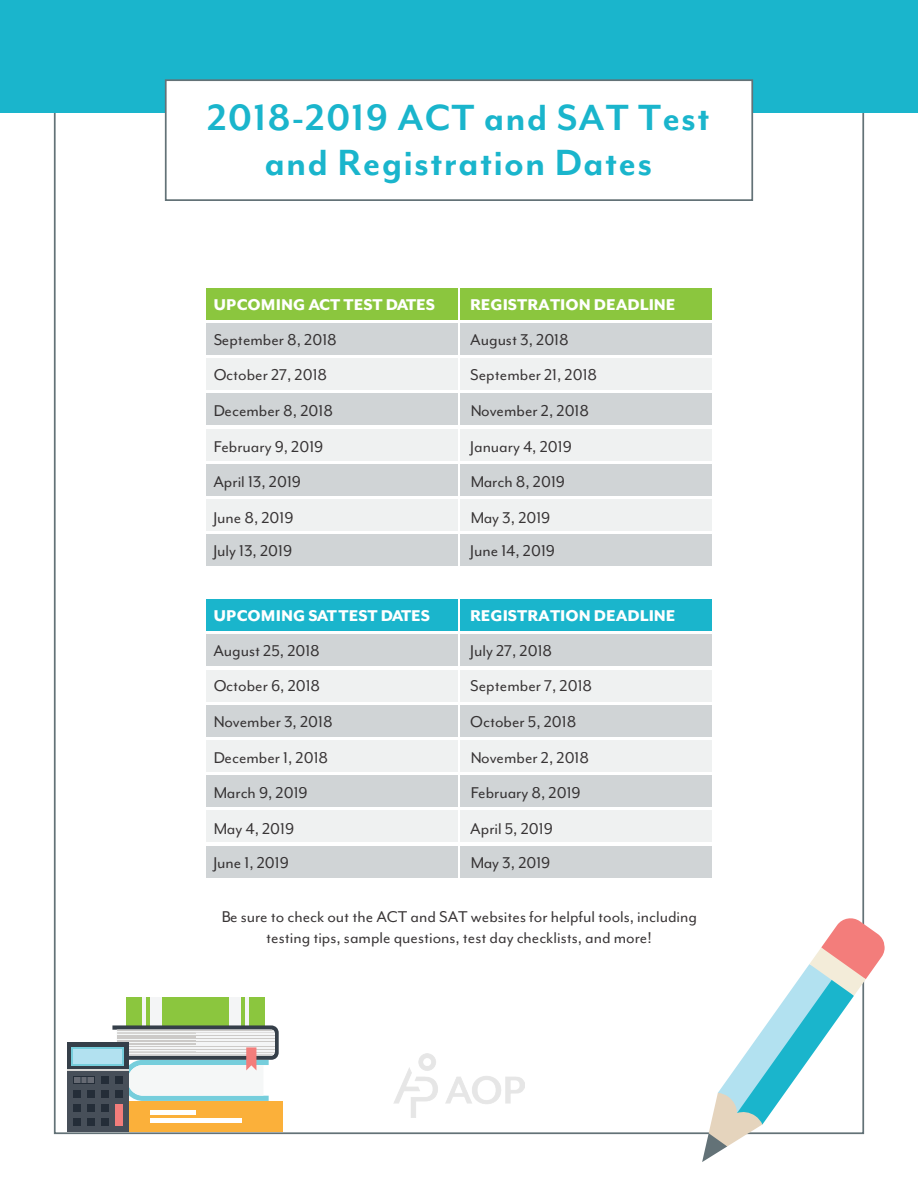
<style>
.page{position:relative;width:918px;height:1188px;background:#fff}
.page>*{position:absolute;margin:0;border:0;box-sizing:border-box;transform-origin:0 0}
.t1{font:700 42px/45px "Mr Eaves Mod OT";letter-spacing:.025em;color:#1ab5cc;text-align:center}
.t2{font:18px/21.6px "Mr Eaves Mod OT";color:#231f20;text-align:center}
.t3{font:800 18px "Mr Eaves Mod OT";color:#fff}
</style>
<div class="page">
<div style="left:54px;top:54px;width:810px;height:1080px;background:#fff;border:2px solid #637277"></div>
<div style="left:0;top:0;width:918px;height:113px;background:#1ab5cc"></div>
<div style="left:165px;top:79px;width:588px;height:122px;background:#fff;border:2px solid #637277"></div>
<img style="left:394px;top:1053px;width:130px;height:65px">
<div style="left:206px;top:288px;width:252px;height:31px;background:#8bc63e"></div>
<div style="left:460px;top:288px;width:252px;height:31px;background:#8bc63e"></div>
<div style="left:206px;top:323px;width:252px;height:32px;background:#d0d4d6"></div>
<div style="left:460px;top:323px;width:252px;height:32px;background:#d0d4d6"></div>
<div style="left:206px;top:358px;width:252px;height:32px;background:#eff1f1"></div>
<div style="left:460px;top:358px;width:252px;height:32px;background:#eff1f1"></div>
<div style="left:206px;top:394px;width:252px;height:31px;background:#d0d4d6"></div>
<div style="left:460px;top:394px;width:252px;height:31px;background:#d0d4d6"></div>
<div style="left:206px;top:429px;width:252px;height:31px;background:#eff1f1"></div>
<div style="left:460px;top:429px;width:252px;height:31px;background:#eff1f1"></div>
<div style="left:206px;top:464px;width:252px;height:31px;background:#d0d4d6"></div>
<div style="left:460px;top:464px;width:252px;height:31px;background:#d0d4d6"></div>
<div style="left:206px;top:499px;width:252px;height:32px;background:#eff1f1"></div>
<div style="left:460px;top:499px;width:252px;height:32px;background:#eff1f1"></div>
<div style="left:206px;top:535px;width:252px;height:31px;background:#d0d4d6"></div>
<div style="left:460px;top:535px;width:252px;height:31px;background:#d0d4d6"></div>
<div style="left:206px;top:599px;width:252px;height:32px;background:#1ab5cc"></div>
<div style="left:460px;top:599px;width:252px;height:32px;background:#1ab5cc"></div>
<div style="left:206px;top:635px;width:252px;height:31px;background:#d0d4d6"></div>
<div style="left:460px;top:635px;width:252px;height:31px;background:#d0d4d6"></div>
<div style="left:206px;top:670px;width:252px;height:31px;background:#eff1f1"></div>
<div style="left:460px;top:670px;width:252px;height:31px;background:#eff1f1"></div>
<div style="left:206px;top:705px;width:252px;height:31px;background:#d0d4d6"></div>
<div style="left:460px;top:705px;width:252px;height:31px;background:#d0d4d6"></div>
<div style="left:206px;top:740px;width:252px;height:32px;background:#eff1f1"></div>
<div style="left:460px;top:740px;width:252px;height:32px;background:#eff1f1"></div>
<div style="left:206px;top:776px;width:252px;height:31px;background:#d0d4d6"></div>
<div style="left:460px;top:776px;width:252px;height:31px;background:#d0d4d6"></div>
<div style="left:206px;top:811px;width:252px;height:31px;background:#eff1f1"></div>
<div style="left:460px;top:811px;width:252px;height:31px;background:#eff1f1"></div>
<div style="left:206px;top:846px;width:252px;height:31px;background:#d0d4d6"></div>
<div style="left:460px;top:846px;width:252px;height:31px;background:#d0d4d6"></div>
<div style="left:109px;top:1101px;width:173px;height:31px;background:#fbb03a"></div>
<hr style="left:150px;top:1118px;width:91px;height:4px;background:#fff">
<hr style="left:150px;top:1111px;width:46px;height:4px;background:#fff">
<div style="left:126px;top:997px;width:139px;height:28px;background:#8bc63e"></div>
<div style="left:150px;top:997px;width:12px;height:28px;background:#f4f5f6"></div>
<hr style="left:142px;top:997px;width:4px;height:28px;background:#f4f5f6">
<div style="left:229px;top:997px;width:12px;height:28px;background:#f4f5f6"></div>
<hr style="left:245px;top:997px;width:4px;height:28px;background:#f4f5f6">
<svg style="left:112px;top:1025px;width:167px;height:76px"></svg>
<div style="left:67px;top:1070px;width:62px;height:62px;background:#474f59"></div>
<div style="left:73px;top:1076px;width:22px;height:8px;background:#242d38"></div>
<svg style="left:74px;top:1077px;width:20px;height:6px"></svg>
<div style="left:101px;top:1076px;width:8px;height:8px;background:#242d38"></div>
<div style="left:115px;top:1076px;width:8px;height:8px;background:#242d38"></div>
<div style="left:73px;top:1090px;width:8px;height:8px;background:#242d38"></div>
<div style="left:87px;top:1090px;width:8px;height:8px;background:#242d38"></div>
<div style="left:101px;top:1090px;width:8px;height:8px;background:#242d38"></div>
<div style="left:115px;top:1090px;width:8px;height:8px;background:#242d38"></div>
<div style="left:73px;top:1104px;width:8px;height:8px;background:#242d38"></div>
<div style="left:87px;top:1104px;width:8px;height:8px;background:#242d38"></div>
<div style="left:101px;top:1104px;width:8px;height:8px;background:#242d38"></div>
<div style="left:73px;top:1118px;width:8px;height:8px;background:#242d38"></div>
<div style="left:87px;top:1118px;width:8px;height:8px;background:#242d38"></div>
<div style="left:101px;top:1118px;width:8px;height:8px;background:#242d38"></div>
<div style="left:115px;top:1104px;width:8px;height:22px;background:#f37d7b"></div>
<div style="left:67px;top:1043px;width:62px;height:27px;background:#353f49"></div>
<div style="left:71px;top:1047px;width:53px;height:19px;background:linear-gradient(to right,#b2e1f0,#b2e1f0)"></div>
<div style="left:74px;top:1049px;width:48px;height:14px;background:#b2e1f0"></div>
<hr style="left:67px;top:1069px;width:62px;height:2px;background:#d9d8d6">
<svg style="left:702px;top:916px;width:183px;height:246px"></svg>
<h1 class="t1" style="left:207px;top:95px;width:504px">2018-2019 ACT and SAT Test and Registration Dates</h1>
<p class="t3" style="left:213px;top:294px;width:223px">UPCOMING ACT TEST DATES</p>
<p class="t3" style="left:470px;top:294px;width:207px">REGISTRATION DEADLINE</p>
<p class="t2" style="left:213px;top:329px;width:125px">September 8, 2018</p>
<p class="t2" style="left:470px;top:329px;width:100px">August 3, 2018</p>
<p class="t2" style="left:213px;top:364px;width:115px">October 27, 2018</p>
<p class="t2" style="left:470px;top:364px;width:128px">September 21, 2018</p>
<p class="t2" style="left:213px;top:400px;width:121px">December 8, 2018</p>
<p class="t2" style="left:470px;top:400px;width:120px">November 2, 2018</p>
<p class="t2" style="left:213px;top:436px;width:112px">February 9, 2019</p>
<p class="t2" style="left:470px;top:436px;width:103px">January 4, 2019</p>
<p class="t2" style="left:213px;top:471px;width:89px">April 13, 2019</p>
<p class="t2" style="left:470px;top:471px;width:96px">March 8, 2019</p>
<p class="t2" style="left:213px;top:507px;width:82px">June 8, 2019</p>
<p class="t2" style="left:470px;top:507px;width:82px">May 3, 2019</p>
<p class="t2" style="left:213px;top:540px;width:80px">July 13, 2019</p>
<p class="t2" style="left:470px;top:540px;width:86px">June 14, 2019</p>
<p class="t3" style="left:213px;top:606px;width:218px">UPCOMING SAT TEST DATES</p>
<p class="t3" style="left:470px;top:606px;width:207px">REGISTRATION DEADLINE</p>
<p class="t2" style="left:213px;top:640px;width:108px">August 25, 2018</p>
<p class="t2" style="left:470px;top:640px;width:83px">July 27, 2018</p>
<p class="t2" style="left:213px;top:675px;width:108px">October 6, 2018</p>
<p class="t2" style="left:470px;top:675px;width:123px">September 7, 2018</p>
<p class="t2" style="left:213px;top:711px;width:121px">November 3, 2018</p>
<p class="t2" style="left:470px;top:711px;width:108px">October 5, 2018</p>
<p class="t2" style="left:213px;top:747px;width:116px">December 1, 2018</p>
<p class="t2" style="left:470px;top:747px;width:120px">November 2, 2018</p>
<p class="t2" style="left:213px;top:782px;width:96px">March 9, 2019</p>
<p class="t2" style="left:470px;top:782px;width:112px">February 8, 2019</p>
<p class="t2" style="left:213px;top:818px;width:82px">May 4, 2019</p>
<p class="t2" style="left:470px;top:818px;width:84px">April 5, 2019</p>
<p class="t2" style="left:213px;top:852px;width:77px">June 1, 2019</p>
<p class="t2" style="left:470px;top:852px;width:82px">May 3, 2019</p>
<p class="t2" style="left:221px;top:906px;width:477px">Be sure to check out the ACT and SAT websites for helpful tools, including testing tips, sample questions, test day checklists, and more!</p>
</div>
